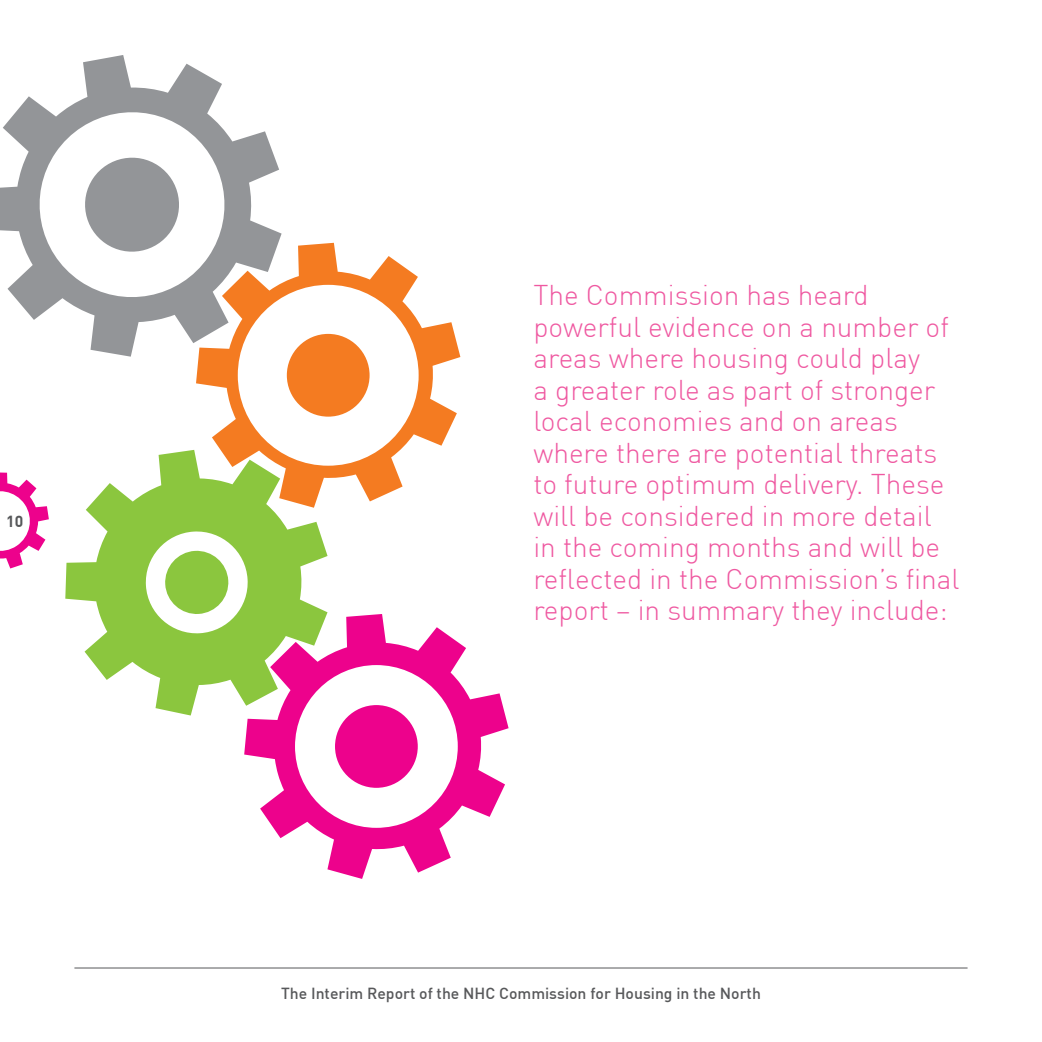
<style>
.page{position:relative;width:1042px;height:1042px;background:#fff}
.page>*{position:absolute;margin:0;border:0;box-sizing:border-box;transform-origin:0 0}
.t1{font:300 28px/31.5px "DIN Pro";color:#ef59a1}
.t2{font:500 15.75px "DIN";color:#57585a}
.t3{font:700 15.75px "DIN Pro";color:#57585a}
</style>
<div class="page">
<hr style="left:74px;top:967px;width:893px;height:1px;background:#57585a">
<svg style="left:0;top:472px;width:49px;height:97px"></svg>
<svg style="left:244px;top:614px;width:264px;height:265px"></svg>
<div style="left:295px;top:665px;width:163px;height:163px;background:#fff;border-radius:50%"></div>
<div style="left:335px;top:705px;width:83px;height:83px;background:#ed028c;border-radius:50%"></div>
<svg style="left:196px;top:243px;width:264px;height:259px"></svg>
<svg style="left:0;top:55px;width:282px;height:302px"></svg>
<div style="left:238px;top:285px;width:181px;height:181px;background:#fff;border-radius:50%"></div>
<svg style="left:27px;top:100px;width:210px;height:210px"></svg>
<div style="left:287px;top:334px;width:82px;height:83px;background:#f47b21;border-radius:50%"></div>
<svg style="left:79px;top:151px;width:106px;height:107px"></svg>
<svg style="left:65px;top:450px;width:262px;height:265px;fill:#8bc63e"></svg>
<svg style="left:144px;top:530px;width:105px;height:105px"></svg>
<p class="t3" style="left:6px;top:511px;width:19px">10</p>
<p class="t1" style="left:533px;top:279px;width:427px">The Commission has heard powerful evidence on a number of areas where housing could play<br>a greater role as part of stronger local economies and on areas where there are potential threats to future optimum delivery. These will be considered in more detail in the coming months and will be reflected in the Commission’s final report – in summary they include:</p>
<p class="t2" style="left:281px;top:983px;width:481px">The Interim Report of the NHC Commission for Housing in the North</p>
</div>
